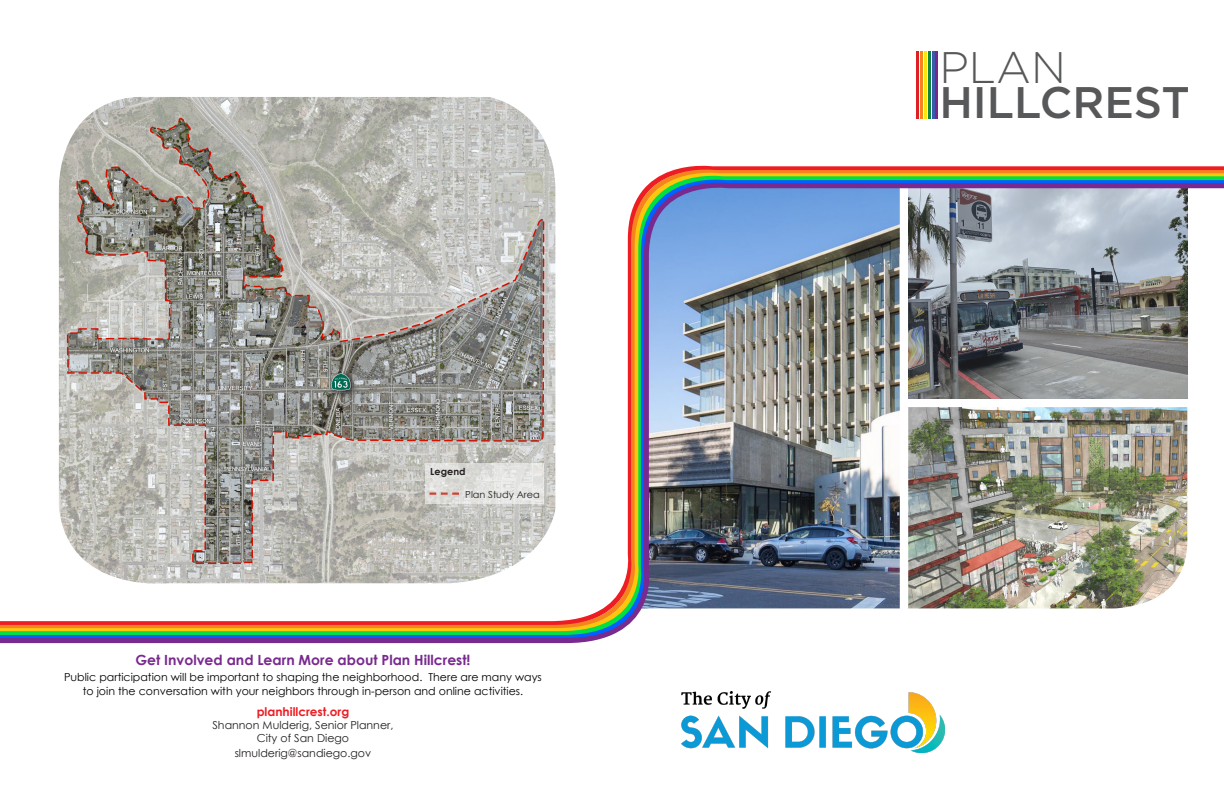
<style>
.page{position:relative;width:1224px;height:792px;background:#fff}
.page>*{position:absolute;margin:0;border:0;box-sizing:border-box;transform-origin:0 0}
.t1{font:500 44.2px "Gotham";color:#57585a}
.t2{font:300 44.2px "Gotham";color:#57585a}
.t3{font:700 14px "Century Gothic";color:#782a8e}
.t4{font:700 12px "Century Gothic";color:#ee1d23}
.t5{font:11px/13.2px "Century Gothic";color:#000;text-align:center}
.t6{font:11px/13.2px "Century Gothic";color:#231f20;text-align:center}
.t7{font:9.7px "Century Gothic";color:#231f20}
.t8{font:700 9.7px "Century Gothic";color:#231f20}
</style>
<div class="page">
<img style="left:681px;top:691px;width:264px;height:62px">
<img style="left:0;top:175px;width:1224px;height:469px">
<img style="left:908px;top:407px;width:279px;height:203px">
<hr style="left:916px;top:51px;width:3px;height:67px;background:#de1f26">
<hr style="left:920px;top:51px;width:3px;height:67px;background:#f58320">
<hr style="left:924px;top:51px;width:2px;height:67px;background:#fae70b">
<hr style="left:928px;top:51px;width:2px;height:67px;background:#108440">
<hr style="left:932px;top:51px;width:2px;height:67px;background:#385caa">
<hr style="left:936px;top:51px;width:2px;height:67px;background:#772a8e">
<img style="left:58px;top:97px;width:497px;height:488px">
<svg style="left:425px;top:463px;width:118px;height:40px;background:#e1e0de"></svg>
<svg style="left:430px;top:493px;width:29px;height:2px"></svg>
<p class="t8" style="left:430px;top:464px;width:37px">Legend</p>
<p class="t7" style="left:465px;top:488px;width:76px">Plan Study Area</p>
<p class="t3" style="left:135px;top:650px;width:337px">Get Involved and Learn More about Plan Hillcrest!</p>
<p class="t5" style="left:64px;top:671px;width:479px">Public participation will be important to shaping the neighborhood. There are many ways to join the conversation with your neighbors through in-person and online activities.</p>
<p class="t4" style="left:257px;top:702px;width:94px">planhillcrest.org</p>
<p class="t6" style="left:212px;top:718px;width:183px">Shannon Mulderig, Senior Planner,<br>City of San Diego</p>
<p class="t6" style="left:235px;top:746px;width:138px">slmulderig@sandiego.gov</p>
<h1 class="t2" style="left:939px;top:43px;width:128px">PLAN</h1>
<h1 class="t1" style="left:939px;top:77px;width:252px">HILLCREST</h1>
</div>
